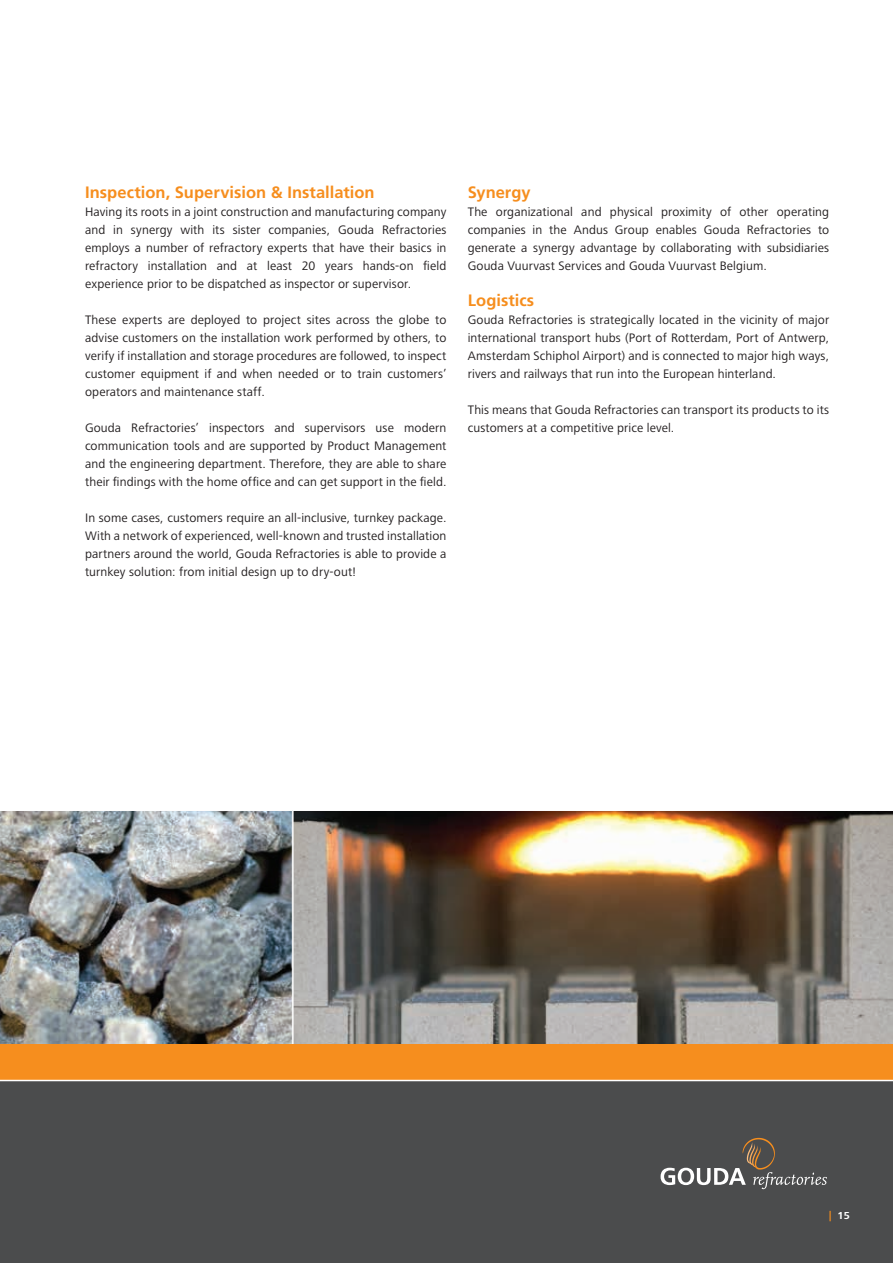
<style>
.page{position:relative;width:893px;height:1263px;background:#fff}
.page>*{position:absolute;margin:0;border:0;box-sizing:border-box;transform-origin:0 0}
.t1{font:700 16.5px "Frutiger";color:#f68e1e}
.t2{font:12.75px/18px "Frutiger Next LT";letter-spacing:.01em;color:#231f20;text-align:justify}
.t3{font:700 10.5px "Frutiger Next LT";color:#fff}
.s1{color:#f68e1e}
</style>
<div class="page">
<img style="left:0;top:810px;width:293px;height:234px">
<img style="left:293px;top:811px;width:600px;height:233px">
<div style="left:0;top:1044px;width:893px;height:36px;background:#f68e1e"></div>
<div style="left:0;top:1081px;width:893px;height:182px;background:#4b4c4d"></div>
<svg style="left:661px;top:1138px;width:166px;height:51px;background:#61605f"></svg>
<p class="t1" style="left:85px;top:183px;width:291px">Inspection, Supervision &amp; Installation</p>
<p class="t2" style="left:85px;top:203px;width:363px">Having its roots in a joint construction and manufacturing company and in synergy with its sister companies, Gouda Refractories employs a number of refractory experts that have their basics in refractory installation and at least 20 years hands-on field experience prior to be dispatched as inspector or supervisor.</p>
<p class="t2" style="left:85px;top:311px;width:363px">These experts are deployed to project sites across the globe to advise customers on the installation work performed by others, to verify if installation and storage procedures are followed, to inspect customer equipment if and when needed or to train customers’ operators and maintenance staff.</p>
<p class="t2" style="left:85px;top:419px;width:363px">Gouda Refractories’ inspectors and supervisors use modern communication tools and are supported by Product Management and the engineering department. Therefore, they are able to share their findings with the home office and can get support in the field.</p>
<p class="t2" style="left:85px;top:509px;width:363px">In some cases, customers require an all-inclusive, turnkey package.<br>With a network of experienced, well-known and trusted installation partners around the world, Gouda Refractories is able to provide a turnkey solution: from initial design up to dry-out!</p>
<p class="t1" style="left:468px;top:183px;width:64px">Synergy</p>
<p class="t2" style="left:468px;top:203px;width:363px">The organizational and physical proximity of other operating companies in the Andus Group enables Gouda Refractories to generate a synergy advantage by collaborating with subsidiaries Gouda Vuurvast Services and Gouda Vuurvast Belgium.</p>
<p class="t1" style="left:468px;top:291px;width:68px">Logistics</p>
<p class="t2" style="left:468px;top:311px;width:363px">Gouda Refractories is strategically located in the vicinity of major international transport hubs (Port of Rotterdam, Port of Antwerp, Amsterdam Schiphol Airport) and is connected to major high ways, rivers and railways that run into the European hinterland.</p>
<p class="t2" style="left:468px;top:401px;width:363px">This means that Gouda Refractories can transport its products to its customers at a competitive price level.</p>
<p class="t3" style="left:829px;top:1210px;width:22px"><span class="s1">|</span> 15</p>
</div>
